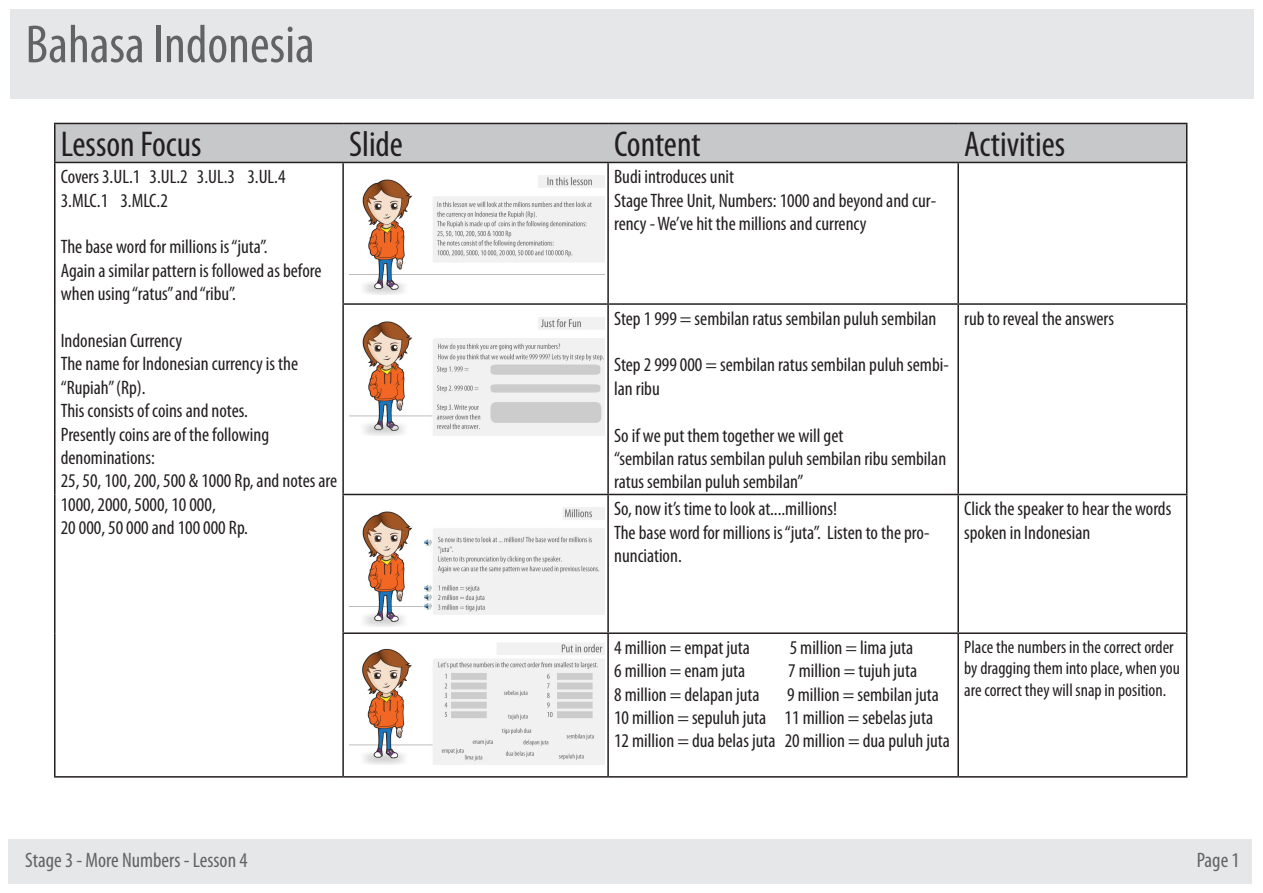
<style>
.page{position:relative;width:1263px;height:893px;background:#fff}
.page>*{position:absolute;margin:0;border:0;box-sizing:border-box;transform-origin:0 0}
.t1{font:condensed 54px "Myriad Pro";color:#636366}
.t2{font:condensed 36px "Myriad Pro";color:#231f20}
.t3{font:condensed 21px "Myriad Pro";color:#636366}
.t4{font:condensed 19.5px/23.4px "Myriad Pro";color:#231f20}
.t5{font:condensed 18px/21.6px "Myriad Pro";color:#231f20}
</style>
<div class="page">
<div style="left:10px;top:9px;width:1243px;height:90px;background:#e6e7e9"></div>
<div style="left:9px;top:839px;width:1243px;height:45px;background:#e6e7e9"></div>
<div style="left:56px;top:124px;width:1130px;height:38px;background:#c7c8ca"></div>
<hr style="left:54px;top:163px;width:2px;height:141px;background:#231f20">
<hr style="left:342px;top:163px;width:2px;height:140px;background:#231f20">
<hr style="left:607px;top:163px;width:2px;height:140px;background:#231f20">
<hr style="left:957px;top:163px;width:2px;height:140px;background:#231f20">
<hr style="left:1186px;top:163px;width:1px;height:140px;background:#231f20">
<hr style="left:54px;top:304px;width:2px;height:190px;background:#231f20">
<hr style="left:342px;top:303px;width:266px;height:2px;background:#231f20">
<hr style="left:342px;top:305px;width:2px;height:189px;background:#231f20">
<hr style="left:608px;top:303px;width:350px;height:2px;background:#231f20">
<hr style="left:607px;top:305px;width:2px;height:189px;background:#231f20">
<hr style="left:958px;top:303px;width:229px;height:2px;background:#231f20">
<hr style="left:957px;top:305px;width:2px;height:189px;background:#231f20">
<hr style="left:1186px;top:305px;width:1px;height:189px;background:#231f20">
<hr style="left:54px;top:494px;width:2px;height:139px;background:#231f20">
<hr style="left:342px;top:494px;width:266px;height:1px;background:#231f20">
<hr style="left:342px;top:495px;width:2px;height:137px;background:#231f20">
<hr style="left:608px;top:494px;width:350px;height:1px;background:#231f20">
<hr style="left:607px;top:495px;width:2px;height:137px;background:#231f20">
<hr style="left:958px;top:494px;width:229px;height:1px;background:#231f20">
<hr style="left:957px;top:495px;width:2px;height:137px;background:#231f20">
<hr style="left:1186px;top:495px;width:1px;height:137px;background:#231f20">
<hr style="left:54px;top:633px;width:2px;height:143px;background:#231f20">
<hr style="left:342px;top:632px;width:266px;height:2px;background:#231f20">
<hr style="left:342px;top:634px;width:2px;height:142px;background:#231f20">
<hr style="left:608px;top:632px;width:350px;height:2px;background:#231f20">
<hr style="left:607px;top:634px;width:2px;height:142px;background:#231f20">
<hr style="left:958px;top:632px;width:229px;height:2px;background:#231f20">
<hr style="left:957px;top:634px;width:2px;height:142px;background:#231f20">
<hr style="left:1186px;top:634px;width:1px;height:142px;background:#231f20">
<hr style="left:54px;top:776px;width:289px;height:2px;background:#231f20">
<hr style="left:343px;top:776px;width:265px;height:2px;background:#231f20">
<hr style="left:608px;top:776px;width:350px;height:2px;background:#231f20">
<hr style="left:958px;top:776px;width:229px;height:2px;background:#231f20">
<hr style="left:54px;top:123px;width:289px;height:1px;background:#231f20">
<hr style="left:54px;top:124px;width:2px;height:38px;background:#231f20">
<hr style="left:343px;top:123px;width:265px;height:1px;background:#231f20">
<hr style="left:608px;top:123px;width:350px;height:1px;background:#231f20">
<hr style="left:958px;top:123px;width:229px;height:1px;background:#231f20">
<hr style="left:1186px;top:124px;width:1px;height:38px;background:#231f20">
<hr style="left:54px;top:162px;width:289px;height:1px;background:#231f20">
<hr style="left:343px;top:162px;width:265px;height:1px;background:#231f20">
<hr style="left:608px;top:162px;width:350px;height:1px;background:#231f20">
<hr style="left:958px;top:162px;width:229px;height:1px;background:#231f20">
<img style="left:349px;top:175px;width:255px;height:119px">
<img style="left:349px;top:317px;width:255px;height:119px">
<img style="left:349px;top:507px;width:255px;height:119px">
<img style="left:349px;top:643px;width:255px;height:122px">
<p class="t1" style="left:26px;top:12px;width:291px">Bahasa Indonesia</p>
<p class="t2" style="left:61px;top:123px;width:142px">Lesson Focus</p>
<p class="t2" style="left:349px;top:123px;width:55px">Slide</p>
<p class="t2" style="left:614px;top:123px;width:88px">Content</p>
<p class="t2" style="left:964px;top:123px;width:102px">Activities</p>
<p class="t4" style="left:61px;top:165px;width:226px">Covers 3.UL.1 3.UL.2 3.UL.3 3.UL.4</p>
<p class="t4" style="left:61px;top:188px;width:109px">3.MLC.1 3.MLC.2</p>
<p class="t4" style="left:61px;top:235px;width:208px">The base word for millions is “juta”.</p>
<p class="t4" style="left:61px;top:258px;width:262px">Again a similar pattern is followed as before when using “ratus” and “ribu”.</p>
<p class="t4" style="left:61px;top:329px;width:123px">Indonesian Currency</p>
<p class="t4" style="left:61px;top:352px;width:239px">The name for Indonesian currency is the “Rupiah” (Rp).</p>
<p class="t4" style="left:61px;top:399px;width:189px">This consists of coins and notes.</p>
<p class="t4" style="left:61px;top:422px;width:210px">Presently coins are of the following denominations:</p>
<p class="t4" style="left:61px;top:469px;width:278px">25, 50, 100, 200, 500 &amp; 1000 Rp, and notes are</p>
<p class="t4" style="left:61px;top:492px;width:157px">1000, 2000, 5000, 10 000,</p>
<p class="t4" style="left:61px;top:516px;width:189px">20 000, 50 000 and 100 000 Rp.</p>
<p class="t4" style="left:614px;top:165px;width:323px">Budi introduces unit<br>Stage Three Unit, Numbers: 1000 and beyond and cur&shy;rency - We’ve hit the millions and currency</p>
<p class="t4" style="left:614px;top:306px;width:324px">Step 1 999 = sembilan ratus sembilan puluh sembilan</p>
<p class="t4" style="left:614px;top:353px;width:336px">Step 2 999 000 = sembilan ratus sembilan puluh sembi&shy;lan ribu</p>
<p class="t4" style="left:614px;top:423px;width:231px">So if we put them together we will get</p>
<p class="t4" style="left:614px;top:447px;width:334px">“sembilan ratus sembilan puluh sembilan ribu sembilan ratus sembilan puluh sembilan”</p>
<p class="t4" style="left:964px;top:306px;width:151px">rub to reveal the answers</p>
<p class="t4" style="left:614px;top:497px;width:224px">So, now it’s time to look at....millions!</p>
<p class="t4" style="left:614px;top:520px;width:317px">The base word for millions is “juta”. Listen to the pro&shy;nunciation.</p>
<p class="t4" style="left:964px;top:497px;width:209px">Click the speaker to hear the words spoken in Indonesian</p>
<p class="t4" style="left:614px;top:635px;width:137px">4 million = empat juta</p>
<p class="t4" style="left:790px;top:635px;width:125px">5 million = lima juta</p>
<p class="t4" style="left:614px;top:659px;width:133px">6 million = enam juta</p>
<p class="t4" style="left:788px;top:659px;width:131px">7 million = tujuh juta</p>
<p class="t4" style="left:614px;top:682px;width:147px">8 million = delapan juta</p>
<p class="t4" style="left:787px;top:682px;width:153px">9 million = sembilan juta</p>
<p class="t4" style="left:614px;top:706px;width:320px">10 million = sepuluh juta 11 million = sebelas juta</p>
<p class="t4" style="left:614px;top:729px;width:337px">12 million = dua belas juta 20 million = dua puluh juta</p>
<p class="t5" style="left:964px;top:636px;width:217px">Place the numbers in the correct order by dragging them into place, when you are correct they will snap in position.</p>
<p class="t3" style="left:25px;top:847px;width:224px">Stage 3 - More Numbers - Lesson 4</p>
<p class="t3" style="left:1197px;top:847px;width:44px">Page 1</p>
</div>
